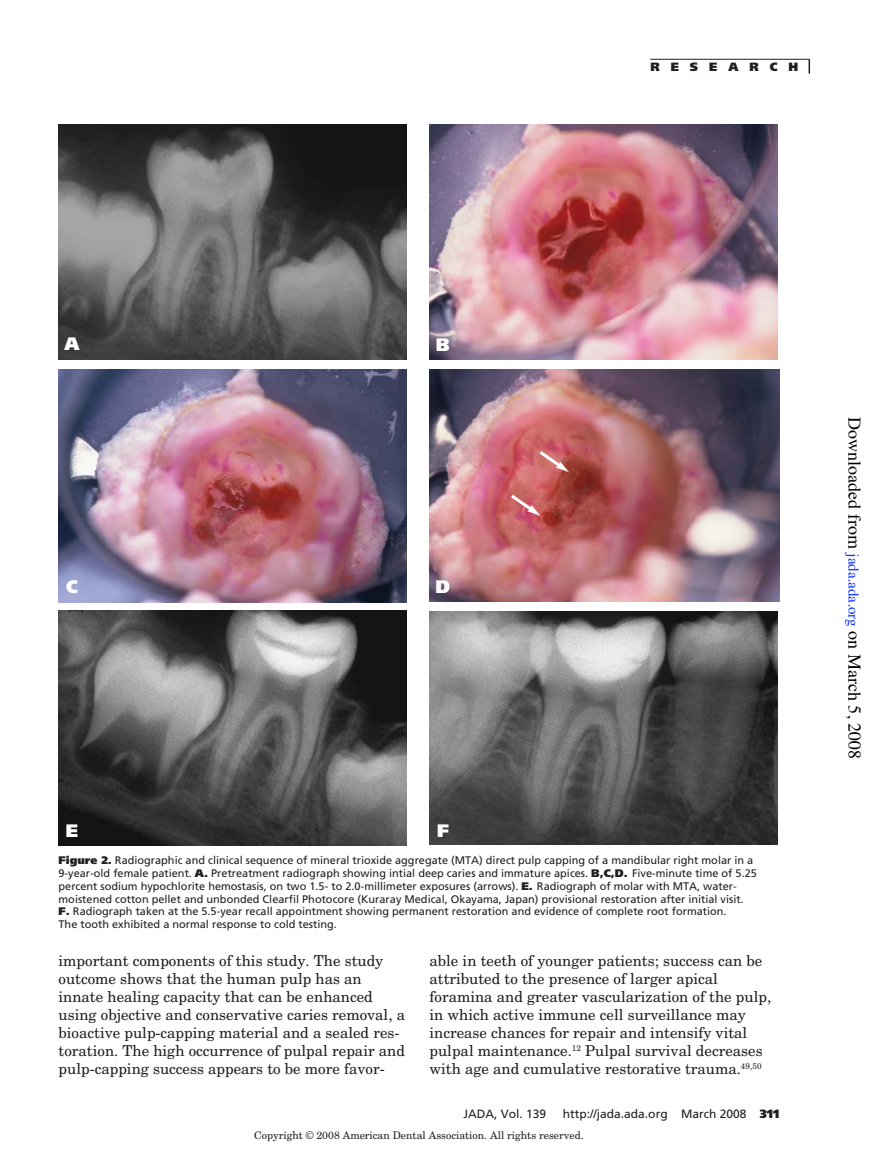
<style>
.page{position:relative;width:879px;height:1176px;background:#fff}
.page>*{position:absolute;margin:0;border:0;box-sizing:border-box;transform-origin:0 0}
.t1{font:18px "Times";color:#000}
.t2{font:900 18px "Frutiger";color:#fff}
.t3{font:15px/18px "New Century Schlbk";color:#231f20}
.t4{font:15px "Times";color:#0a31ff}
.t5{font:12px "Frutiger";color:#231f20}
.t6{font:900 12px "Frutiger";letter-spacing:.915em;color:#231f20}
.t7{font:10.95px/12.8px "Frutiger";color:#231f20}
.t8{font:10.5px "New Century Schlbk";color:#231f20}
.s1{font-weight:900}
</style>
<div class="page">
<img style="left:58px;top:58px;width:753px;height:788px">
<p class="t6" style="left:650px;top:59px;width:149px">RESEARCH</p>
<h1 class="t2" style="left:64px;top:332px;width:16px">A</h1>
<h1 class="t2" style="left:435px;top:334px;width:16px">B</h1>
<h1 class="t2" style="left:66px;top:575px;width:13px">C</h1>
<h1 class="t2" style="left:435px;top:575px;width:16px">D</h1>
<h1 class="t2" style="left:66px;top:819px;width:14px">E</h1>
<h1 class="t2" style="left:437px;top:819px;width:14px">F</h1>
<p class="t7" style="left:58px;top:853px;width:699px"><span class="s1">Figure 2.</span> Radiographic and clinical sequence of mineral trioxide aggregate (MTA) direct pulp capping of a mandibular right molar in a 9-year-old female patient. <span class="s1">A.</span> Pretreatment radiograph showing intial deep caries and immature apices. <span class="s1">B,C,D.</span> Five-minute time of 5.25 percent sodium hypochlorite hemostasis, on two 1.5- to 2.0-millimeter exposures (arrows). <span class="s1">E.</span> Radiograph of molar with MTA, water&shy;moistened cotton pellet and unbonded Clearfil Photocore (Kuraray Medical, Okayama, Japan) provisional restoration after initial visit.<br><span class="s1">F.</span> Radiograph taken at the 5.5-year recall appointment showing permanent restoration and evidence of complete root formation.<br>The tooth exhibited a normal response to cold testing.</p>
<p class="t3" style="left:58px;top:950px;width:348px">important components of this study. The study outcome shows that the human pulp has an innate healing capacity that can be enhanced using objective and conservative caries removal, a bioactive pulp-capping material and a sealed res&shy;toration. The high occurrence of pulpal repair and pulp-capping success appears to be more favor-</p>
<p class="t3" style="left:429px;top:950px;width:343px">able in teeth of younger patients; success can be attributed to the presence of larger apical foramina and greater vascularization of the pulp, in which active immune cell surveillance may increase chances for repair and intensify vital pulpal maintenance.<sup>12</sup> Pulpal survival decreases with age and cumulative restorative trauma.<sup>49,50</sup></p>
<p class="t5" style="left:463px;top:1106px;width:84px">JADA, Vol. 139</p>
<p class="t5" style="left:562px;top:1106px;width:218px">http://jada.ada.org March 2008 <span class="s1">311</span></p>
<p class="t8" style="left:254px;top:1127px;width:331px">Copyright © 2008 American Dental Association. All rights reserved.</p>
<h1 class="t1" style="left:861px;top:417px;width:133px;rotate:90deg">Downloaded from</h1>
<h2 class="t4" style="left:859px;top:553px;width:75px;rotate:90deg">jada.ada.org</h2>
<h1 class="t1" style="left:861px;top:631px;width:129px;rotate:90deg">on March 5, 2008</h1>
</div>
